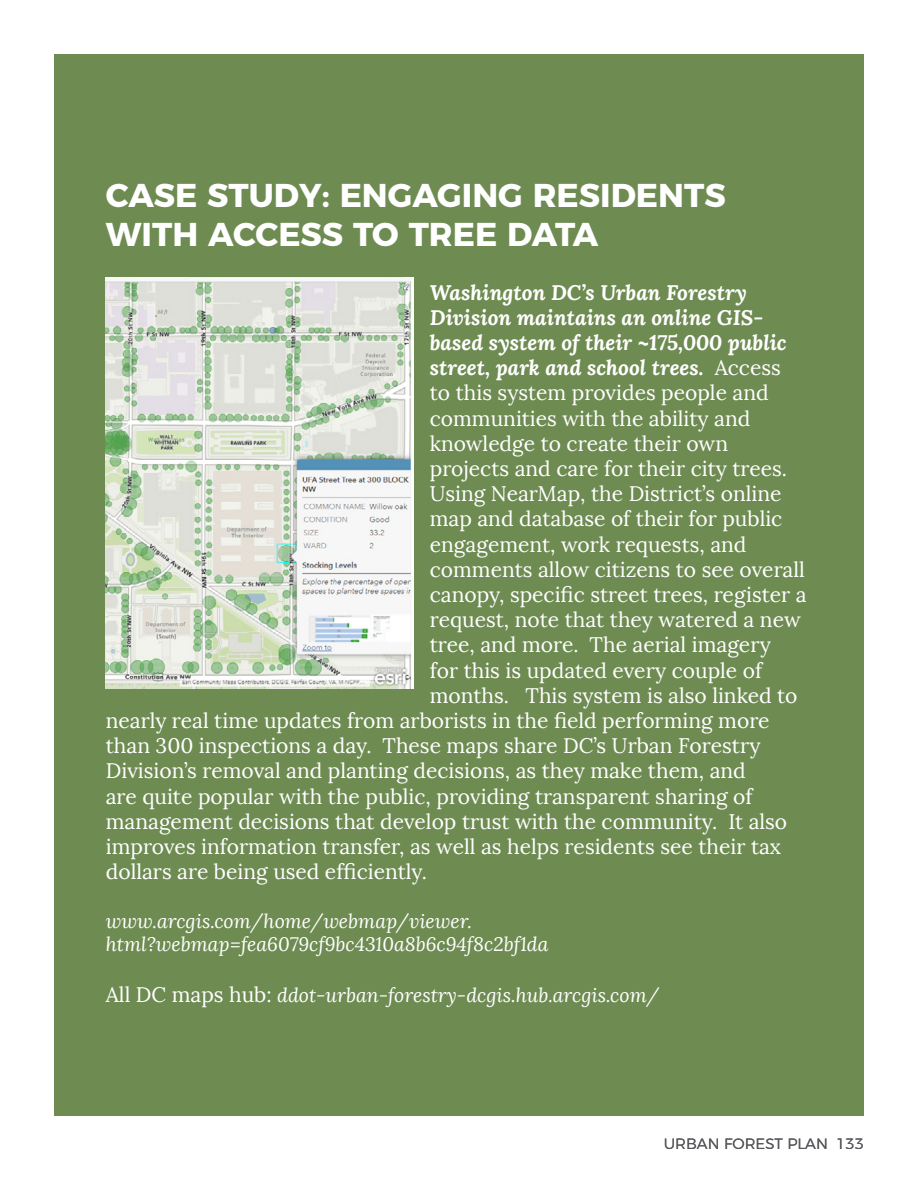
<style>
.page{position:relative;width:918px;height:1188px;background:#fff}
.page>*{position:absolute;margin:0;border:0;box-sizing:border-box;transform-origin:0 0}
.t1{font:700 33px/39.6px "Montserrat";color:#fff}
.Callout_Box_Text_wit{font:21px/25.2px "Lora";color:#fff}
.Callout_Box_Text_wit-2{font:italic 19.5px/23.4px "Lora";color:#fff}
.t2{font:300 15px "Montserrat";color:#57585b}
.s1{font-weight:700;font-style:italic}
.s2{font-style:normal;font-size:21px}
</style>
<div class="page">
<div style="left:54px;top:54px;width:810px;height:1061px;background:#6e8b52"></div>
<img style="left:106px;top:278px;width:307px;height:410px">
<p class="t1" style="left:106px;top:173px;width:621px">CASE STUDY: ENGAGING RESIDENTS<br>WITH ACCESS TO TREE DATA</p>
<p class="Callout_Box_Text_wit" style="left:430px;top:280px;width:378px"><span class="s1">Washington DC’s Urban Forestry Division maintains an online GIS&shy;based system of their ~175,000 public street, park and school trees.</span> Access<br>to this system provides people and communities with the ability and knowledge to create their own projects and care for their city trees.<br>Using NearMap, the District’s online map and database of their for public engagement, work requests, and comments allow citizens to see overall canopy, specific street trees, register a</p>
<p class="Callout_Box_Text_wit" style="left:430px;top:607px;width:373px">request, note that they watered a new tree, and more. The aerial imagery for this is updated every couple of months. This system is also linked to</p>
<p class="Callout_Box_Text_wit" style="left:106px;top:708px;width:683px">nearly real time updates from arborists in the field performing more than 300 inspections a day. These maps share DC’s Urban Forestry Division’s removal and planting decisions, as they make them, and<br>are quite popular with the public, providing transparent sharing of management decisions that develop trust with the community. It also improves information transfer, as well as helps residents see their tax dollars are being used efficiently.</p>
<p class="Callout_Box_Text_wit-2" style="left:106px;top:909px;width:444px">www.arcgis.com/home/webmap/viewer. html?webmap=fea6079cf9bc4310a8b6c94f8c2bf1da</p>
<p class="Callout_Box_Text_wit-2" style="left:106px;top:983px;width:555px"><span class="s2">All DC maps hub:</span> ddot-urban-forestry-dcgis.hub.arcgis.com/</p>
<p class="t2" style="left:664px;top:1131px;width:166px">URBAN FOREST PLAN</p>
<p class="t2" style="left:836px;top:1131px;width:29px">133</p>
</div>
